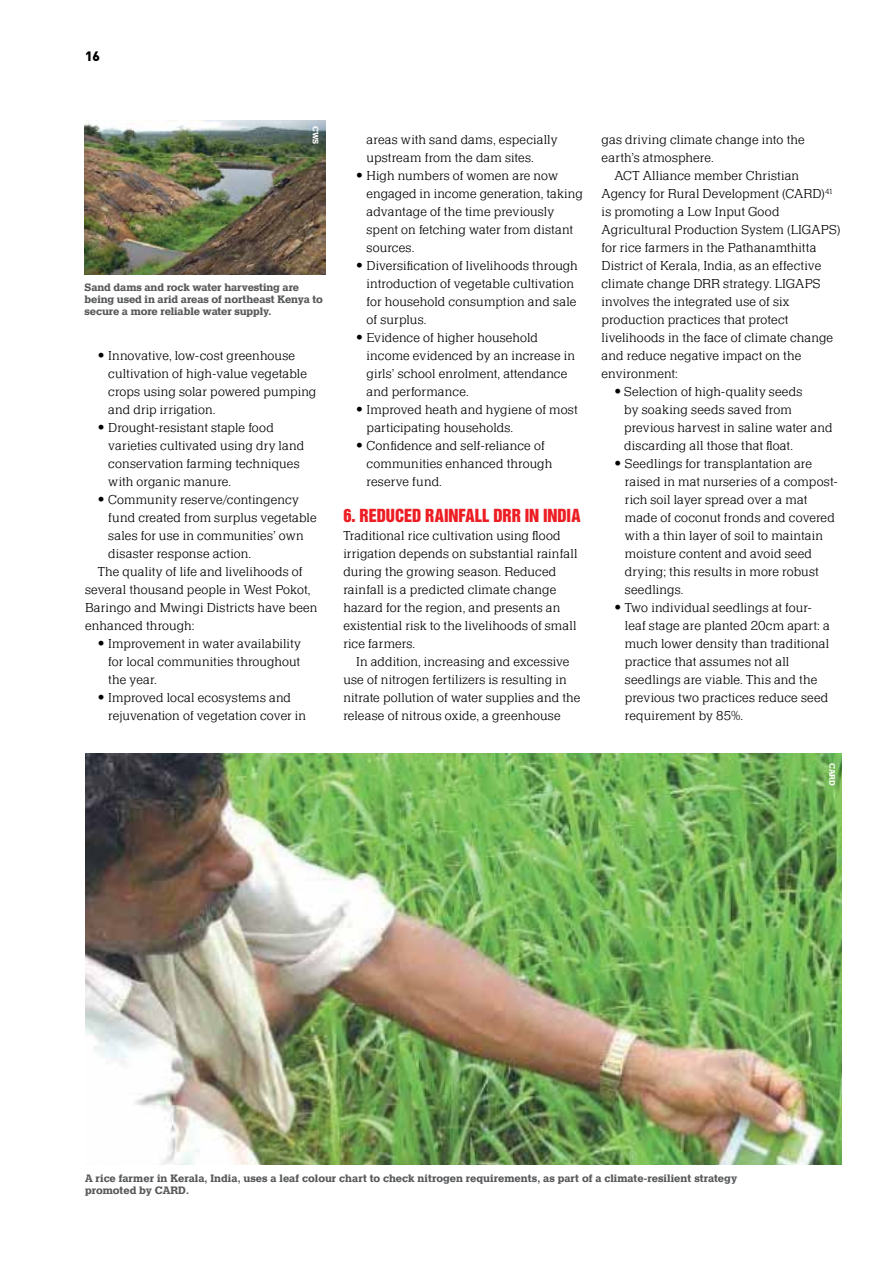
<style>
.page{position:relative;width:893px;height:1263px;background:#fff}
.page>*{position:absolute;margin:0;border:0;box-sizing:border-box;transform-origin:0 0}
.t1{font:16.5px "Helvetica Inserat LT Pro";letter-spacing:-.005em;color:#ed1d24}
.t2{font:300 13.5px/18px "Quint URW";letter-spacing:.01em;color:#000}
.t3{font:900 13.5px "DINOT";color:#000}
.t4{font:700 11.25px/12px "Quint URW";letter-spacing:-.01em;color:#58595b}
.t5{font:700 8.25px "Quint URW";color:#fff}
.s1{font-family:"Univers CA"}
</style>
<div class="page">
<img style="left:85px;top:120px;width:240px;height:155px">
<img style="left:85px;top:754px;width:757px;height:410px">
<p class="t3" style="left:85px;top:47px;width:17px">16</p>
<p class="t5" style="left:321px;top:126px;width:20px;rotate:90deg">CWS</p>
<p class="t4" style="left:85px;top:281px;width:240px">Sand dams and rock water harvesting are being used in arid areas of northeast Kenya to secure a more reliable water supply.</p>
<p class="t2" style="left:108px;top:347px;width:210px;text-indent:-11px"><span class="s1">•</span> Innovative, low-cost greenhouse cultivation of high-value vegetable crops using solar powered pumping and drip irrigation.</p>
<p class="t2" style="left:108px;top:419px;width:197px;text-indent:-11px"><span class="s1">•</span> Drought-resistant staple food varieties cultivated using dry land conservation farming techniques with organic manure.</p>
<p class="t2" style="left:98px;top:491px;width:203px"><span class="s1">•</span> Community reserve/contingency</p>
<p class="t2" style="left:108px;top:509px;width:210px">fund created from surplus vegetable</p>
<p class="t2" style="left:108px;top:527px;width:197px">sales for use in communities’ own</p>
<p class="t2" style="left:108px;top:545px;width:144px">disaster response action.</p>
<p class="t2" style="left:98px;top:563px;width:206px">The quality of life and livelihoods of</p>
<p class="t2" style="left:85px;top:581px;width:227px">several thousand people in West Pokot,</p>
<p class="t2" style="left:85px;top:599px;width:234px">Baringo and Mwingi Districts have been</p>
<p class="t2" style="left:85px;top:617px;width:111px">enhanced through:</p>
<p class="t2" style="left:108px;top:635px;width:194px;text-align:justify;text-indent:-11px"><span class="s1">•</span> Improvement in water availability for local communities throughout the year.</p>
<p class="t2" style="left:108px;top:689px;width:199px;text-indent:-11px"><span class="s1">•</span> Improved local ecosystems and rejuvenation of vegetation cover in</p>
<p class="t2" style="left:367px;top:131px;width:192px">areas with sand dams, especially upstream from the dam sites.</p>
<p class="t2" style="left:367px;top:167px;width:218px;text-indent:-11px"><span class="s1">•</span> High numbers of women are now engaged in income generation, taking advantage of the time previously spent on fetching water from distant sources.</p>
<p class="t2" style="left:367px;top:257px;width:213px;text-indent:-11px"><span class="s1">•</span> Diversification of livelihoods through introduction of vegetable cultivation for household consumption and sale of surplus.</p>
<p class="t2" style="left:367px;top:329px;width:210px;text-indent:-11px"><span class="s1">•</span> Evidence of higher household income evidenced by an increase in girls’ school enrolment, attendance and performance.</p>
<p class="t2" style="left:367px;top:401px;width:213px;text-indent:-11px"><span class="s1">•</span> Improved heath and hygiene of most participating households.</p>
<p class="t2" style="left:367px;top:437px;width:187px;text-indent:-11px"><span class="s1">•</span> Confidence and self-reliance of communities enhanced through reserve fund.</p>
<p class="t1" style="left:343px;top:506px;width:238px">6. REDUCED RAINFALL DRR IN INDIA</p>
<p class="t2" style="left:343px;top:527px;width:236px">Traditional rice cultivation using flood irrigation depends on substantial rainfall during the growing season. Reduced rainfall is a predicted climate change hazard for the region, and presents an existential risk to the livelihoods of small rice farmers.</p>
<p class="t2" style="left:343px;top:653px;width:239px;text-indent:13px">In addition, increasing and excessive use of nitrogen fertilizers is resulting in nitrate pollution of water supplies and the release of nitrous oxide, a greenhouse</p>
<p class="t2" style="left:602px;top:131px;width:205px">gas driving climate change into the earth’s atmosphere.</p>
<p class="t2" style="left:602px;top:167px;width:240px;text-indent:13px">ACT Alliance member Christian Agency for Rural Development (CARD)<sup>41 </sup>is promoting a Low Input Good Agricultural Production System (LIGAPS) for rice farmers in the Pathanamthitta District of Kerala, India, as an effective climate change DRR strategy. LIGAPS involves the integrated use of six production practices that protect livelihoods in the face of climate change and reduce negative impact on the environment:</p>
<p class="t2" style="left:624px;top:383px;width:210px;text-indent:-10px"><span class="s1">•</span> Selection of high-quality seeds<br>by soaking seeds saved from previous harvest in saline water and discarding all those that float.</p>
<p class="t2" style="left:625px;top:455px;width:215px;text-indent:-11px"><span class="s1">•</span> Seedlings for transplantation are raised in mat nurseries of a compost&shy;rich soil layer spread over a mat made of coconut fronds and covered with a thin layer of soil to maintain moisture content and avoid seed drying; this results in more robust seedlings.</p>
<p class="t2" style="left:625px;top:599px;width:206px;text-indent:-11px"><span class="s1">•</span> Two individual seedlings at four&shy;leaf stage are planted 20cm apart: a much lower density than traditional practice that assumes not all seedlings are viable. This and the previous two practices reduce seed requirement by 85%.</p>
<p class="t5" style="left:837px;top:763px;width:25px;rotate:90deg">CARD</p>
<p class="t4" style="left:85px;top:1173px;width:654px">A rice farmer in Kerala, India, uses a leaf colour chart to check nitrogen requirements, as part of a climate-resilient strategy promoted by CARD.</p>
</div>
